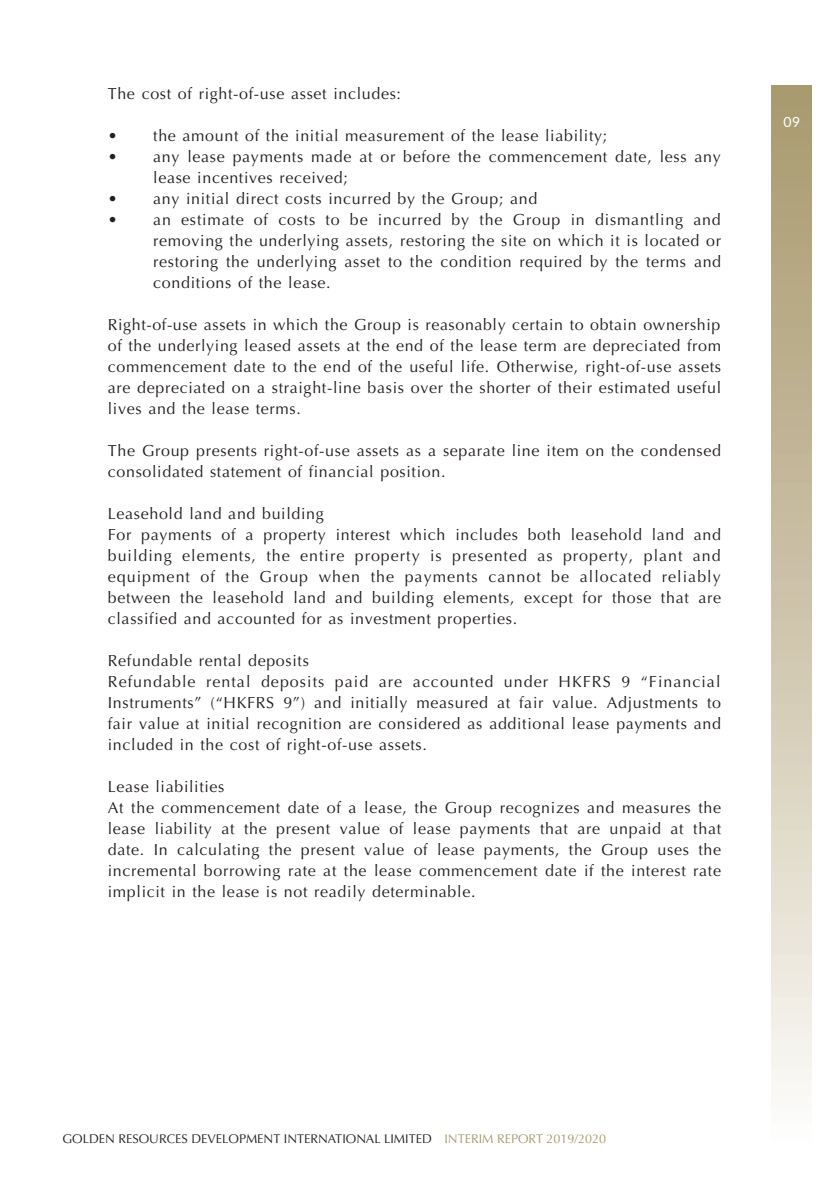
<style>
.page{position:relative;width:840px;height:1191px;background:#fff}
.page>*{position:absolute;margin:0;border:0;box-sizing:border-box;transform-origin:0 0}
.t1{font:16px/21px "Optima";letter-spacing:.04em;color:#231f20}
.t2{font:14px "Lato";color:#fff}
.t3{font:12.6px "Optima";color:#231f20}
.s1{color:#a7996e}
</style>
<div class="page">
<div style="left:771px;top:85px;width:40px;height:1066px;background:linear-gradient(to bottom,#a69569,#fbfaf7)"></div>
<p class="t1" style="left:108px;top:83px;width:294px">The cost of right-of-use asset includes:</p>
<p class="t1" style="left:108px;top:125px;width:500px">• the amount of the initial measurement of the lease liability;</p>
<p class="t1" style="left:153px;top:146px;width:568px;text-indent:-45px">• any lease payments made at or before the commencement date, less any lease incentives received;</p>
<p class="t1" style="left:108px;top:188px;width:431px">• any initial direct costs incurred by the Group; and</p>
<p class="t1" style="left:153px;top:209px;width:569px;text-align:justify;text-indent:-45px">• an estimate of costs to be incurred by the Group in dismantling and removing the underlying assets, restoring the site on which it is located or restoring the underlying asset to the condition required by the terms and conditions of the lease.</p>
<p class="t1" style="left:108px;top:314px;width:614px;text-align:justify">Right-of-use assets in which the Group is reasonably certain to obtain ownership of the underlying leased assets at the end of the lease term are depreciated from commencement date to the end of the useful life. Otherwise, right-of-use assets are depreciated on a straight-line basis over the shorter of their estimated useful lives and the lease terms.</p>
<p class="t1" style="left:108px;top:440px;width:614px">The Group presents right-of-use assets as a separate line item on the condensed consolidated statement of financial position.</p>
<p class="t1" style="left:108px;top:503px;width:614px">Leasehold land and building<br>For payments of a property interest which includes both leasehold land and building elements, the entire property is presented as property, plant and equipment of the Group when the payments cannot be allocated reliably between the leasehold land and building elements, except for those that are classified and accounted for as investment properties.</p>
<p class="t1" style="left:108px;top:650px;width:614px">Refundable rental deposits<br>Refundable rental deposits paid are accounted under HKFRS 9 “Financial Instruments” (“HKFRS 9”) and initially measured at fair value. Adjustments to fair value at initial recognition are considered as additional lease payments and included in the cost of right-of-use assets.</p>
<p class="t1" style="left:108px;top:776px;width:614px">Lease liabilities<br>At the commencement date of a lease, the Group recognizes and measures the lease liability at the present value of lease payments that are unpaid at that date. In calculating the present value of lease payments, the Group uses the incremental borrowing rate at the lease commencement date if the interest rate implicit in the lease is not readily determinable.</p>
<p class="t2" style="left:783px;top:114px;width:18px">09</p>
<p class="t3" style="left:62px;top:1131px;width:545px">GOLDEN RESOURCES DEVELOPMENT INTERNATIONAL LIMITED <span class="s1">INTERIM REPORT 2019/2020</span></p>
</div>
